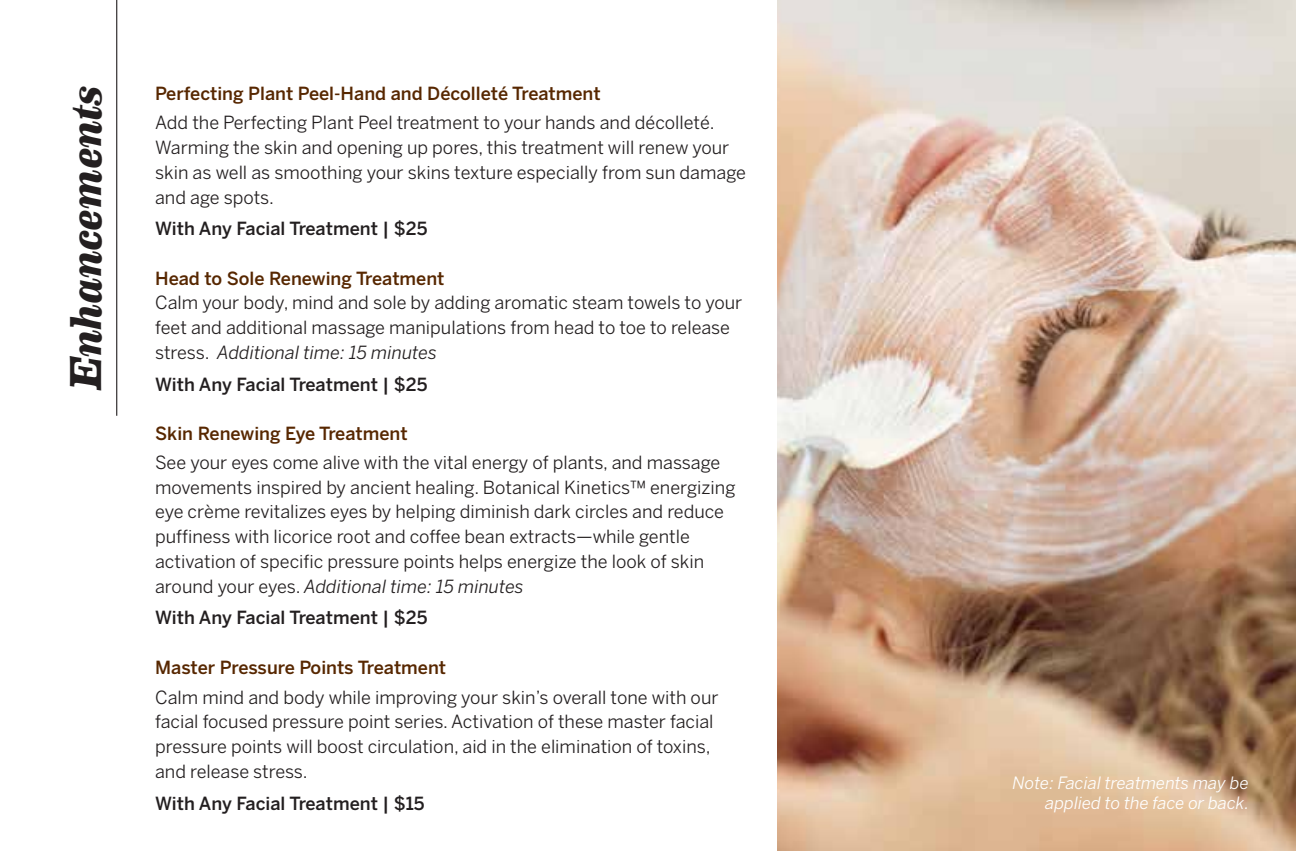
<style>
.page{position:relative;width:1296px;height:851px;background:#fff}
.page>*{position:absolute;margin:0;border:0;box-sizing:border-box;transform-origin:0 0}
.t1{font:italic 700 45px "Eames Century Modern";letter-spacing:-.005em;color:#231f20}
.t2{font:18px/24.8px "Benton Sans";color:#231f20}
.t3{font:500 18px "Benton Sans";color:#572700}
.t4{font:500 18px "Benton Sans";color:#231f20}
.t5{font:italic 16.88px/20.2px "Benton Sans";color:#fff;text-align:right}
.s1{font-style:italic}
</style>
<div class="page">
<hr style="left:116px;top:0;width:1px;height:416px;background:#231f20">
<img style="left:778px;top:0;width:518px;height:850px">
<h1 class="t1" style="left:51px;top:390px;width:307px;rotate:-90deg">Enhancements</h1>
<p class="t3" style="left:155px;top:83px;width:447px">Perfecting Plant Peel-Hand and Décolleté Treatment</p>
<p class="t2" style="left:155px;top:110px;width:592px">Add the Perfecting Plant Peel treatment to your hands and décolleté.<br>Warming the skin and opening up pores, this treatment will renew your skin as well as smoothing your skins texture especially from sun damage and age spots.</p>
<p class="t4" style="left:155px;top:218px;width:274px">With Any Facial Treatment | $25</p>
<p class="t3" style="left:155px;top:267px;width:291px">Head to Sole Renewing Treatment</p>
<p class="t2" style="left:155px;top:290px;width:589px">Calm your body, mind and sole by adding aromatic steam towels to your feet and additional massage manipulations from head to toe to release stress. <span class="s1">Additional time: 15 minutes</span></p>
<p class="t4" style="left:155px;top:373px;width:274px">With Any Facial Treatment | $25</p>
<p class="t3" style="left:155px;top:422px;width:254px">Skin Renewing Eye Treatment</p>
<p class="t2" style="left:155px;top:450px;width:582px">See your eyes come alive with the vital energy of plants, and massage movements inspired by ancient healing. Botanical Kinetics™ energizing eye crème revitalizes eyes by helping diminish dark circles and reduce puffiness with licorice root and coffee bean extracts—while gentle activation of specific pressure points helps energize the look of skin around your eyes. <span class="s1">Additional time: 15 minutes</span></p>
<p class="t4" style="left:155px;top:607px;width:274px">With Any Facial Treatment | $25</p>
<p class="t3" style="left:155px;top:657px;width:293px">Master Pressure Points Treatment</p>
<p class="t2" style="left:155px;top:684px;width:565px">Calm mind and body while improving your skin’s overall tone with our facial focused pressure point series. Activation of these master facial pressure points will boost circulation, aid in the elimination of toxins, and release stress.</p>
<p class="t4" style="left:155px;top:792px;width:271px">With Any Facial Treatment | $15</p>
<p class="t5" style="left:1013px;top:772px;width:238px">Note: Facial treatments may be applied to the face or back.</p>
</div>
